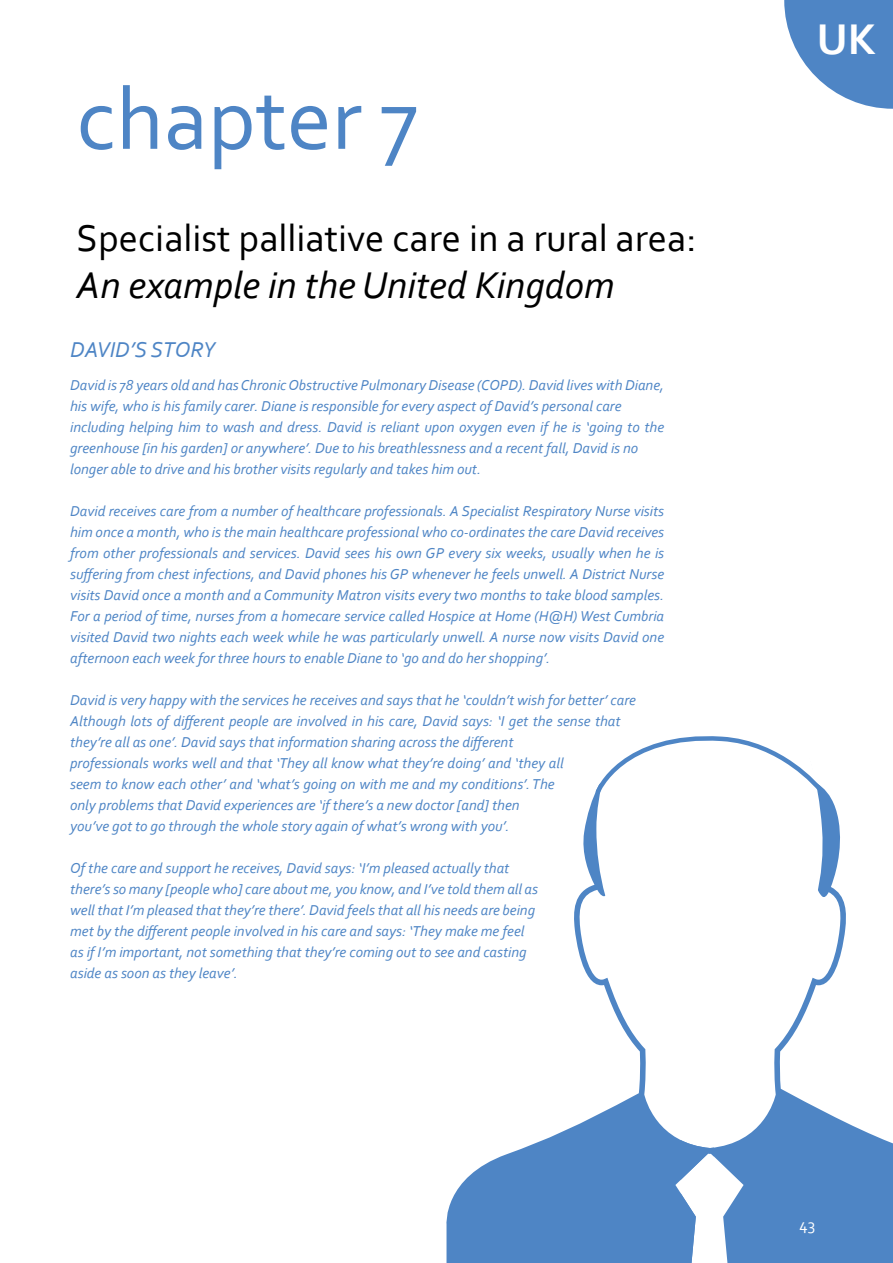
<style>
.page{position:relative;width:893px;height:1263px;background:#fff}
.page>*{position:absolute;margin:0;border:0;box-sizing:border-box;transform-origin:0 0}
.t1{font:90px "Corbel";color:#4e85c5}
.t2{font:700 45px "Corbel";color:#fff}
.t3{font:39px "Corbel";color:#000}
.t4{font:italic 39px "Corbel";color:#000}
.t5{font:italic 22.5px "Corbel";color:#4e85c5}
.t6{font:16.5px "Corbel";color:#fff}
.t7{font:italic 15px/21px "Corbel";color:#4e85c5}
</style>
<div class="page">
<svg style="left:784px;top:0;width:109px;height:109px"></svg>
<svg style="left:446px;top:796px;width:234px;height:467px"></svg>
<svg style="left:680px;top:795px;width:213px;height:468px"></svg>
<svg style="left:596px;top:788px;width:233px;height:218px"></svg>
<svg style="left:594px;top:736px;width:229px;height:60px"></svg>
<h1 class="t1" style="left:77px;top:63px;width:343px">chapter 7</h1>
<h3 class="t3" style="left:77px;top:214px;width:622px">Specialist palliative care in a rural area:</h3>
<h3 class="t4" style="left:77px;top:261px;width:540px">An example in the United Kingdom</h3>
<h3 class="t5" style="left:70px;top:335px;width:146px">DAVID’S STORY</h3>
<p class="t7" style="left:70px;top:374px;width:595px">David is 78 years old and has Chronic Obstructive Pulmonary Disease (COPD). David lives with Diane, his wife, who is his family carer. Diane is responsible for every aspect of David’s personal care including helping him to wash and dress. David is reliant upon oxygen even if he is ‘going to the greenhouse [in his garden] or anywhere’. Due to his breathlessness and a recent fall, David is no longer able to drive and his brother visits regularly and takes him out.</p>
<p class="t7" style="left:70px;top:500px;width:595px;text-align:justify">David receives care from a number of healthcare professionals. A Specialist Respiratory Nurse visits him once a month, who is the main healthcare professional who co-ordinates the care David receives from other professionals and services. David sees his own GP every six weeks, usually when he is suffering from chest infections, and David phones his GP whenever he feels unwell. A District Nurse visits David once a month and a Community Matron visits every two months to take blood samples.<br>For a period of time, nurses from a homecare service called Hospice at Home (H@H) West Cumbria visited David two nights each week while he was particularly unwell. A nurse now visits David one afternoon each week for three hours to enable Diane to ‘go and do her shopping’.</p>
<p class="t7" style="left:70px;top:689px;width:571px">David is very happy with the services he receives and says that he ‘couldn’t wish for better’ care.<br>Although lots of different people are involved in his care, David says: ‘I get the sense that they’re all as one’. David says that information sharing across the different<br>professionals works well and that ‘They all know what they’re doing’ and ‘they all<br>seem to know each other’ and ‘what’s going on with me and my conditions’. The<br>only problems that David experiences are ‘if there’s a new doctor [and] then<br>you’ve got to go through the whole story again of what’s wrong with you’.</p>
<p class="t7" style="left:70px;top:857px;width:469px">Of the care and support he receives, David says: ‘I’m pleased actually that there’s so many [people who] care about me, you know, and I’ve told them all as well that I’m pleased that they’re there’. David feels that all his needs are being met by the different people involved in his care and says: ‘They make me feel as if I’m important, not something that they’re coming out to see and casting aside as soon as they leave’.</p>
<h2 class="t2" style="left:816px;top:11px;width:61px">UK</h2>
<p class="t6" style="left:799px;top:1214px;width:18px">43</p>
</div>
